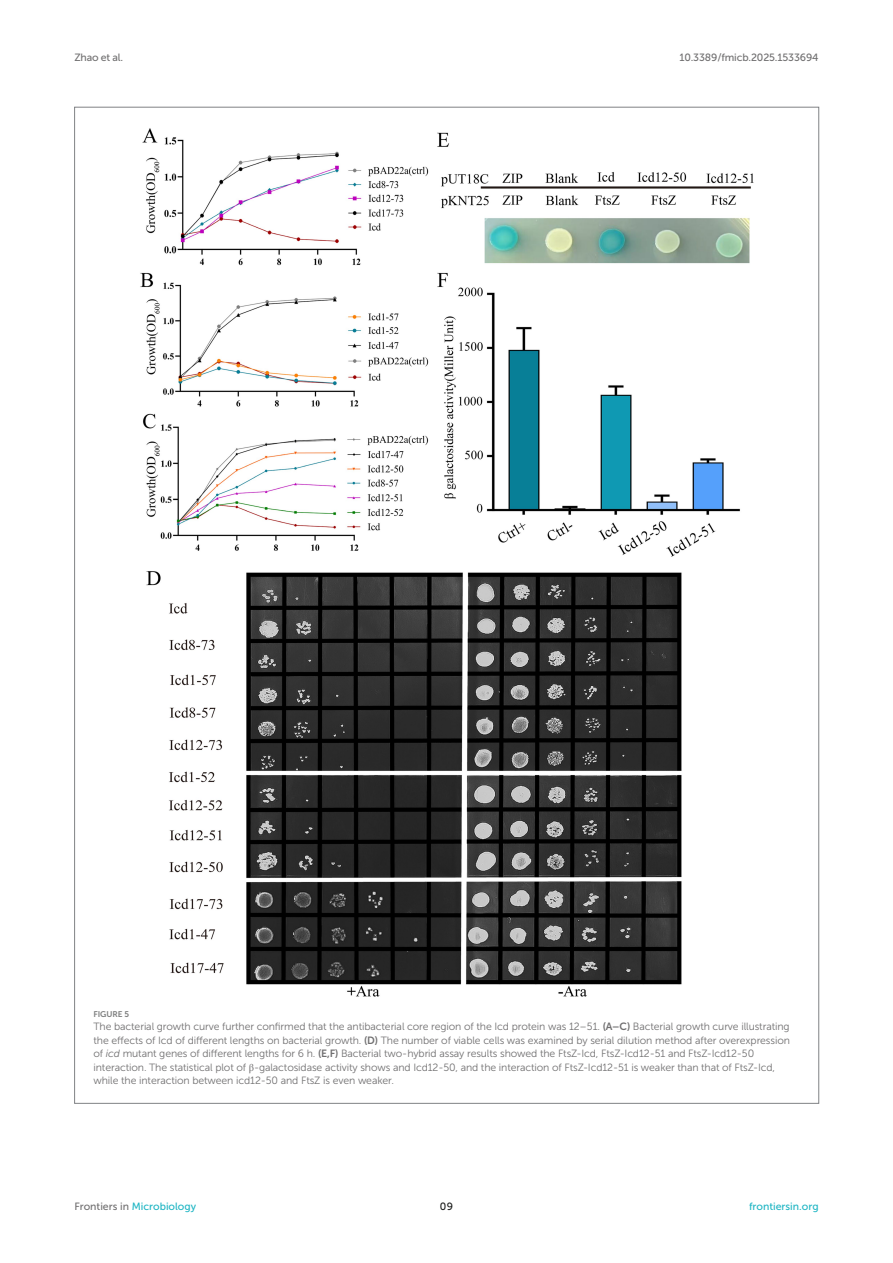
<style>
.page{position:relative;width:893px;height:1263px;background:#fff}
.page>*{position:absolute;margin:0;border:0;box-sizing:border-box;transform-origin:0 0}
.FIG_LEG{font:10.5px/13.5px "Museo Sans 300";letter-spacing:-.01em;color:#706f70}
.t1{font:10.5px "Museo Sans 500";color:#1db5c3}
.t2{font:10.5px "Museo Sans 500";letter-spacing:-.015em;color:#706f70}
.t3{font:10.5px "Museo Sans 500";color:#1b1c1b}
.FIG_HD{font:8.25px "Museo Sans 700";letter-spacing:-.01em;color:#7e7f7f}
.s1{font-family:"Museo Sans 700"}
.s2{font-style:italic}
.s3{font-family:"STIX General"}
.s4{color:#706f70}
</style>
<div class="page">
<img style="left:140px;top:128px;width:614px;height:869px">
<p class="t2" style="left:74px;top:52px;width:50px">Zhao et al.</p>
<p class="t2" style="left:679px;top:52px;width:141px">10.3389/fmicb.2025.1533694</p>
<p class="FIG_HD" style="left:94px;top:1009px;width:37px">FIGURE 5</p>
<p class="FIG_LEG" style="left:94px;top:1020px;width:698px">The bacterial growth curve further confirmed that the antibacterial core region of the Icd protein was 12–51. <span class="s1">(A–C)</span> Bacterial growth curve illustrating the effects of Icd of different lengths on bacterial growth. <span class="s1">(D)</span> The number of viable cells was examined by serial dilution method after overexpression of <span class="s2">icd</span> mutant genes of different lengths for 6 h. <span class="s1">(E,F)</span> Bacterial two-hybrid assay results showed the FtsZ-Icd, FtsZ-Icd12-51 and FtsZ-Icd12-50 interaction. The statistical plot of <span class="s3">β</span>-galactosidase activity shows and Icd12-50, and the interaction of FtsZ-Icd12-51 is weaker than that of FtsZ-Icd, while the interaction between icd12-50 and FtsZ is even weaker.</p>
<p class="t1" style="left:74px;top:1200px;width:123px"><span class="s4">Frontiers in</span> Microbiology</p>
<p class="t3" style="left:440px;top:1200px;width:15px">09</p>
<p class="t1" style="left:749px;top:1200px;width:71px">frontiersin.org</p>
</div>
